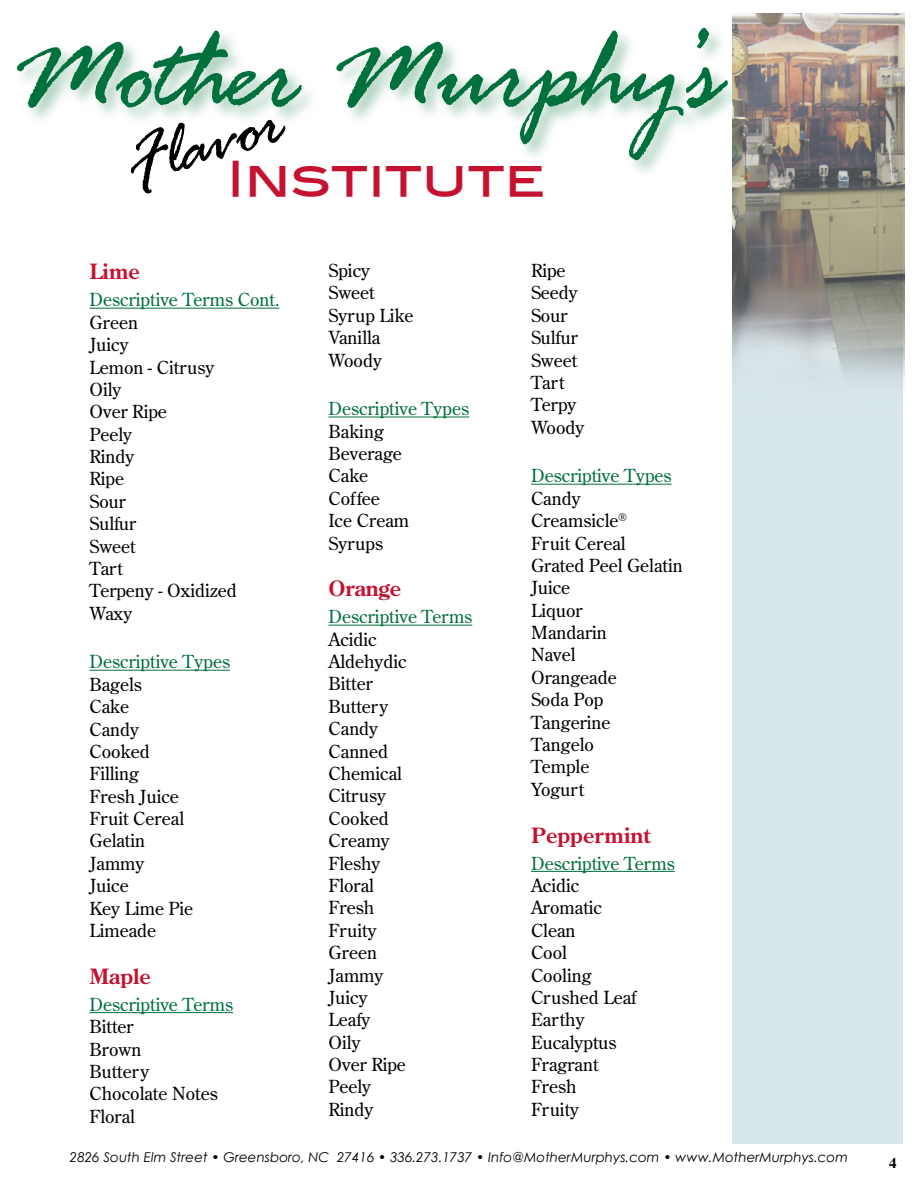
<style>
.page{position:relative;width:918px;height:1188px;background:#fff}
.page>*{position:absolute;margin:0;border:0;box-sizing:border-box;transform-origin:0 0}
.t1{font:123.75px "Rage Italic Plain";color:#00703c;scale:.91 1}
.t2{font:75px "Rage Italic Plain";color:#000}
.t3{font:48px "Blair Md ITCTT Medium";color:#c41230}
.t4{font:700 21px "Century Old Style Std";color:#c41230}
.t5{font:18px/22.4px "Century Old Style Std";color:#000}
.t6{font:18px "Century Old Style Std";color:#00703c}
.t7{font:italic 13.5px "Century Gothic";color:#000}
</style>
<div class="page">
<hr style="left:531px;top:484px;width:141px;height:1px;background:#00703c">
<hr style="left:531px;top:871px;width:144px;height:1px;background:#00703c">
<hr style="left:328px;top:417px;width:141px;height:1px;background:#00703c">
<hr style="left:328px;top:625px;width:144px;height:1px;background:#00703c">
<hr style="left:89px;top:308px;width:191px;height:1px;background:#00703c">
<hr style="left:89px;top:670px;width:141px;height:1px;background:#00703c">
<hr style="left:89px;top:1012px;width:144px;height:1px;background:#00703c">
<div style="left:732px;top:14px;width:171px;height:1130px;background:#d4e4e9"></div>
<img style="left:732px;top:14px;width:172px;height:368px">
<div style="left:12px;top:23px;width:736px;height:157px;background:#00703c;opacity:.35"></div>
<h1 class="t1" style="left:12px;top:-4px;width:780px">Mother Murphy’s</h1>
<h2 class="t2" style="left:112px;top:122px;width:165px;rotate:-17deg">Flavor</h2>
<h3 class="t3" style="left:227px;top:140px;width:320px">Institute</h3>
<p class="t4" style="left:89px;top:258px;width:52px">Lime</p>
<p class="t6" style="left:89px;top:288px;width:192px">Descriptive Terms Cont.</p>
<p class="t5" style="left:89px;top:311px;width:149px">Green<br>Juicy<br>Lemon - Citrusy<br>Oily<br>Over Ripe<br>Peely<br>Rindy<br>Ripe<br>Sour<br>Sulfur<br>Sweet<br>Tart<br>Terpeny - Oxidized<br>Waxy</p>
<p class="t6" style="left:89px;top:650px;width:142px">Descriptive Types</p>
<p class="t5" style="left:89px;top:673px;width:105px">Bagels<br>Cake<br>Candy<br>Cooked<br>Filling<br>Fresh Juice<br>Fruit Cereal<br>Gelatin<br>Jammy<br>Juice<br>Key Lime Pie<br>Limeade</p>
<p class="t4" style="left:89px;top:962px;width:63px">Maple</p>
<p class="t6" style="left:89px;top:993px;width:145px">Descriptive Terms</p>
<p class="t5" style="left:89px;top:1015px;width:130px">Bitter<br>Brown<br>Buttery<br>Chocolate Notes<br>Floral</p>
<p class="t5" style="left:328px;top:259px;width:87px">Spicy<br>Sweet<br>Syrup Like<br>Vanilla<br>Woody</p>
<p class="t6" style="left:328px;top:397px;width:142px">Descriptive Types</p>
<p class="t5" style="left:328px;top:420px;width:82px">Baking<br>Beverage<br>Cake<br>Coffee<br>Ice Cream<br>Syrups</p>
<p class="t4" style="left:328px;top:575px;width:74px">Orange</p>
<p class="t6" style="left:328px;top:605px;width:145px">Descriptive Terms</p>
<p class="t5" style="left:328px;top:628px;width:80px">Acidic<br>Aldehydic<br>Bitter<br>Buttery<br>Candy<br>Canned<br>Chemical<br>Citrusy<br>Cooked<br>Creamy<br>Fleshy<br>Floral<br>Fresh<br>Fruity<br>Green<br>Jammy<br>Juicy<br>Leafy<br>Oily<br>Over Ripe<br>Peely<br>Rindy</p>
<p class="t5" style="left:531px;top:259px;width:55px">Ripe<br>Seedy<br>Sour<br>Sulfur<br>Sweet<br>Tart<br>Terpy<br>Woody</p>
<p class="t6" style="left:531px;top:464px;width:142px">Descriptive Types</p>
<p class="t5" style="left:531px;top:487px;width:153px">Candy<br>Creamsicle<sup>®<br></sup>Fruit Cereal<br>Grated Peel Gelatin<br>Juice<br>Liquor<br>Mandarin<br>Navel<br>Orangeade<br>Soda Pop<br>Tangerine<br>Tangelo<br>Temple<br>Yogurt</p>
<p class="t4" style="left:531px;top:821px;width:121px">Peppermint</p>
<p class="t6" style="left:531px;top:851px;width:145px">Descriptive Terms</p>
<p class="t5" style="left:531px;top:874px;width:107px">Acidic<br>Aromatic<br>Clean<br>Cool<br>Cooling<br>Crushed Leaf<br>Earthy<br>Eucalyptus<br>Fragrant<br>Fresh<br>Fruity</p>
<p class="t7" style="left:70px;top:1149px;width:780px">2826 South Elm Street • Greensboro, NC 27416 • 336.273.1737 • Info@MotherMurphys.com • www.MotherMurphys.com</p>
</div>
